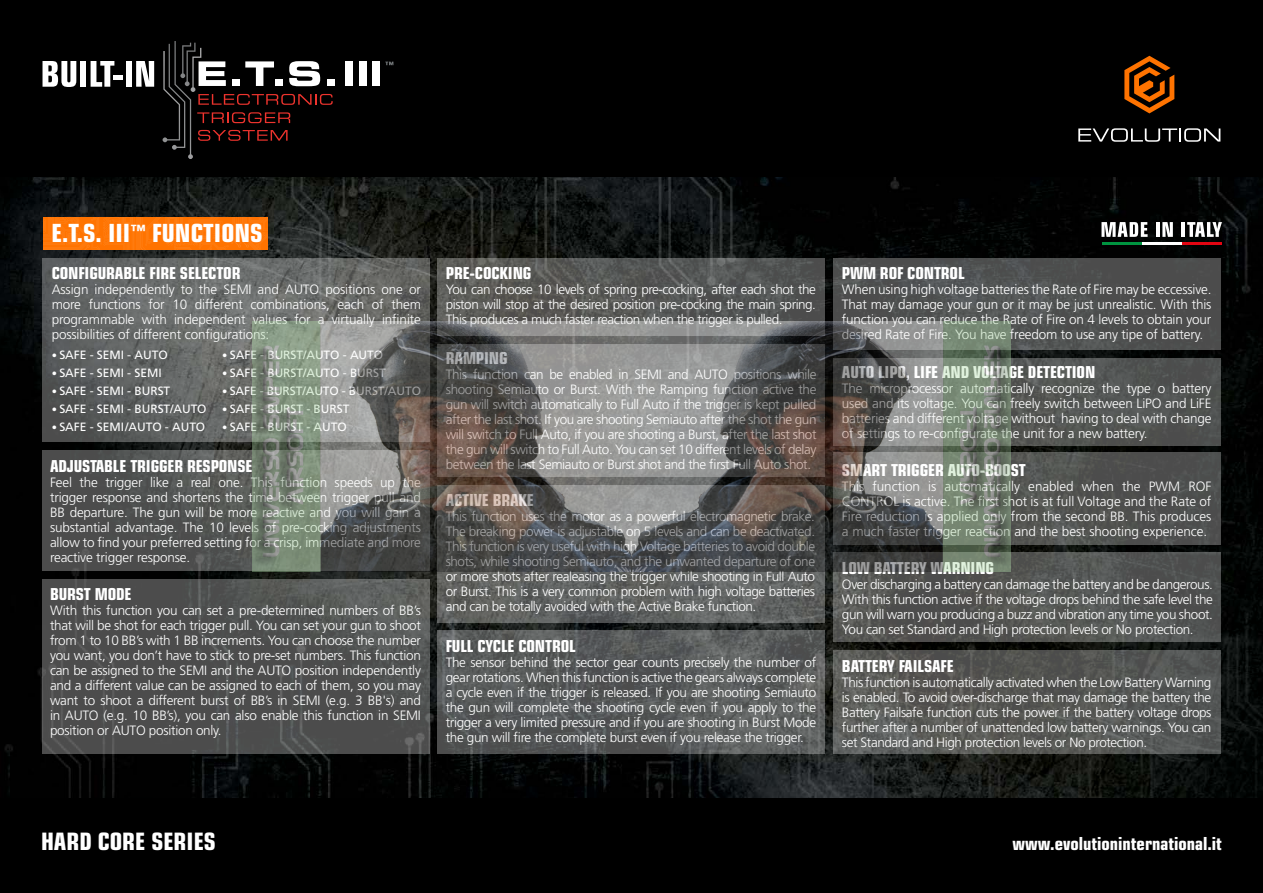
<style>
.page{position:relative;width:1263px;height:893px;background:#fff}
.page>*{position:absolute;margin:0;border:0;box-sizing:border-box;transform-origin:0 0}
.t1{font:700 condensed 25.05px "Eurostile LT Std";color:#fff}
.t2{font:700 condensed 24px "Eurostile LT Std";color:#fff}
.t3{font:700 condensed 18px "Eurostile LT Std";color:#fff}
.t4{font:700 condensed 16.5px "Eurostile LT Std";letter-spacing:-.01em;color:#fff}
.t5{font:300 13.5px/15px "Frutiger LT Std";letter-spacing:-.025em;color:#fff;text-align:justify}
.t6{font:12px "Frutiger LT Std";letter-spacing:-.005em;color:#fff}
.s1{font-weight:300;font-stretch:condensed;font-size:10.5px}
</style>
<div class="page">
<img style="left:0;top:176px;width:1263px;height:622px">
<svg style="left:42px;top:258px;width:387px;height:183px;background:#646665"></svg>
<svg style="left:438px;top:258px;width:387px;height:63px;background:#575856"></svg>
<div style="left:834px;top:258px;width:387px;height:92px;background:linear-gradient(to right,#525454,#4d4e4e)"></div>
<div style="left:834px;top:358px;width:387px;height:88px;background:#535553"></div>
<svg style="left:1010px;top:453px;width:211px;height:92px;background:#515250"></svg>
<svg style="left:834px;top:553px;width:387px;height:89px;background:#535452"></svg>
<svg style="left:834px;top:650px;width:387px;height:104px;background:#575855"></svg>
<svg style="left:438px;top:572px;width:387px;height:50px;background:#606261"></svg>
<svg style="left:438px;top:630px;width:387px;height:124px;background:#585b5b"></svg>
<svg style="left:42px;top:450px;width:211px;height:121px;background:#505251"></svg>
<svg style="left:42px;top:579px;width:387px;height:175px;background:#4f5050"></svg>
<svg style="left:1101px;top:222px;width:46px;height:15px"></svg>
<hr style="left:1156px;top:222px;width:3px;height:15px;background:#fff">
<svg style="left:1162px;top:222px;width:11px;height:15px"></svg>
<hr style="left:1181px;top:222px;width:4px;height:15px;background:#fff">
<svg style="left:1187px;top:222px;width:35px;height:15px"></svg>
<hr style="left:1182px;top:242px;width:40px;height:2px;background:#e30512">
<hr style="left:1142px;top:242px;width:40px;height:2px;background:#fff">
<hr style="left:1102px;top:242px;width:40px;height:2px;background:#009440">
<div style="left:43px;top:217px;width:225px;height:32px;background:#ff7707"></div>
<div style="left:0;top:798px;width:1263px;height:95px;background:#000"></div>
<div style="left:0;top:0;width:1263px;height:176px;background:#000"></div>
<svg style="left:1078px;top:128px;width:142px;height:14px"></svg>
<svg style="left:1124px;top:56px;width:50px;height:57px"></svg>
<svg style="left:43px;top:61px;width:33px;height:26px"></svg>
<div style="left:80px;top:61px;width:6px;height:26px;background:#fff"></div>
<svg style="left:91px;top:61px;width:23px;height:26px"></svg>
<div style="left:113px;top:75px;width:9px;height:5px;background:#fff"></div>
<div style="left:126px;top:61px;width:6px;height:26px;background:#fff"></div>
<svg style="left:136px;top:61px;width:18px;height:26px"></svg>
<svg style="left:163px;top:41px;width:170px;height:118px"></svg>
<div style="left:327px;top:79px;width:7px;height:7px;background:#fff"></div>
<div style="left:345px;top:61px;width:8px;height:25px;background:#fff"></div>
<div style="left:359px;top:61px;width:7px;height:25px;background:#fff"></div>
<div style="left:372px;top:61px;width:8px;height:25px;background:#fff"></div>
<svg style="left:385px;top:62px;width:8px;height:3px"></svg>
<img style="left:253px;top:321px;width:757px;height:251px">
<h1 class="t1" style="left:52px;top:218px;width:213px">E.T.S. III<sup>™</sup> FUNCTIONS</h1>
<p class="t4" style="left:52px;top:263px;width:190px">CONFIGURABLE FIRE SELECTOR</p>
<p class="t5" style="left:52px;top:282px;width:371px">Assign independently to the SEMI and AUTO positions one or more functions for 10 different combinations, each of them programmable with independent values for a virtually infinite possibilities of different configurations:</p>
<p class="t6" style="left:52px;top:347px;width:117px"><span class="s1">•</span> SAFE - SEMI - AUTO</p>
<p class="t6" style="left:52px;top:365px;width:111px"><span class="s1">•</span> SAFE - SEMI - SEMI</p>
<p class="t6" style="left:52px;top:383px;width:120px"><span class="s1">•</span> SAFE - SEMI - BURST</p>
<p class="t6" style="left:52px;top:401px;width:156px"><span class="s1">•</span> SAFE - SEMI - BURST/AUTO</p>
<p class="t6" style="left:52px;top:419px;width:155px"><span class="s1">•</span> SAFE - SEMI/AUTO - AUTO</p>
<p class="t6" style="left:222px;top:347px;width:162px"><span class="s1">•</span> SAFE - BURST/AUTO - AUTO</p>
<p class="t6" style="left:222px;top:365px;width:165px"><span class="s1">•</span> SAFE - BURST/AUTO - BURST</p>
<p class="t6" style="left:222px;top:383px;width:200px"><span class="s1">•</span> SAFE - BURST/AUTO - BURST/AUTO</p>
<p class="t6" style="left:222px;top:401px;width:129px"><span class="s1">•</span> SAFE - BURST - BURST</p>
<p class="t6" style="left:222px;top:419px;width:126px"><span class="s1">•</span> SAFE - BURST - AUTO</p>
<p class="t4" style="left:50px;top:457px;width:204px">ADJUSTABLE TRIGGER RESPONSE</p>
<p class="t5" style="left:50px;top:475px;width:372px">Feel the trigger like a real one. This function speeds up the trigger response and shortens the time between trigger pull and BB departure. The gun will be more reactive and you will gain a substantial advantage. The 10 levels of pre-cocking adjustments allow to find your preferred setting for a crisp, immediate and more reactive trigger response.</p>
<p class="t4" style="left:50px;top:584px;width:83px">BURST MODE</p>
<p class="t5" style="left:50px;top:603px;width:372px">With this function you can set a pre-determined numbers of BB’s that will be shot for each trigger pull. You can set your gun to shoot from 1 to 10 BB’s with 1 BB increments. You can choose the number you want, you don’t have to stick to pre-set numbers. This function can be assigned to the SEMI and the AUTO position independently and a different value can be assigned to each of them, so you may want to shoot a different burst of BB’s in SEMI (e.g. 3 BB's) and in AUTO (e.g. 10 BB’s), you can also enable this function in SEMI position or AUTO position only.</p>
<p class="t4" style="left:446px;top:263px;width:87px">PRE-COCKING</p>
<p class="t5" style="left:446px;top:282px;width:372px">You can choose 10 levels of spring pre-cocking, after each shot the piston will stop at the desired position pre-cocking the main spring.<br>This produces a much faster reaction when the trigger is pulled.</p>
<p class="t4" style="left:446px;top:348px;width:63px">RAMPING</p>
<p class="t5" style="left:446px;top:367px;width:372px">This function can be enabled in SEMI and AUTO positions while shooting Semiauto or Burst. With the Ramping function active the gun will switch automatically to Full Auto if the trigger is kept pulled after the last shot. If you are shooting Semiauto after the shot the gun will switch to Full Auto, if you are shooting a Burst, after the last shot the gun will switch to Full Auto. You can set 10 different levels of delay between the last Semiauto or Burst shot and the first Full Auto shot.</p>
<p class="t4" style="left:446px;top:490px;width:90px">ACTIVE BRAKE</p>
<p class="t5" style="left:446px;top:509px;width:371px">This function uses the motor as a powerful electromagnetic brake.<br>The breaking power is adjustable on 5 levels and can be deactivated.<br>This function is very useful with high Voltage batteries to avoid double shots, while shooting Semiauto, and the unwanted departure of one or more shots after realeasing the trigger while shooting in Full Auto or Burst. This is a very common problem with high voltage batteries and can be totally avoided with the Active Brake function.</p>
<p class="t4" style="left:446px;top:636px;width:132px">FULL CYCLE CONTROL</p>
<p class="t5" style="left:446px;top:655px;width:372px">The sensor behind the sector gear counts precisely the number of gear rotations. When this function is active the gears always complete a cycle even if the trigger is released. If you are shooting Semiauto the gun will complete the shooting cycle even if you apply to the trigger a very limited pressure and if you are shooting in Burst Mode the gun will fire the complete burst even if you release the trigger.</p>
<p class="t4" style="left:842px;top:263px;width:124px">PWM ROF CONTROL</p>
<p class="t5" style="left:842px;top:282px;width:371px">When using high voltage batteries the Rate of Fire may be eccessive.<br>That may damage your gun or it may be just unrealistic. With this function you can reduce the Rate of Fire on 4 levels to obtain your desired Rate of Fire. You have freedom to use any tipe of battery.</p>
<p class="t4" style="left:842px;top:362px;width:255px">AUTO LIPO, LIFE AND VOLTAGE DETECTION</p>
<p class="t5" style="left:842px;top:381px;width:371px">The microprocessor automatically recognize the type o battery used and its voltage. You can freely switch between LiPO and LiFE batteries and different voltage without having to deal with change of settings to re-configurate the unit for a new battery.</p>
<p class="t4" style="left:842px;top:460px;width:185px">SMART TRIGGER AUTO-BOOST</p>
<p class="t5" style="left:842px;top:479px;width:371px">This function is automatically enabled when the PWM ROF CONTROL is active. The first shot is at full Voltage and the Rate of Fire reduction is applied only from the second BB. This produces a much faster trigger reaction and the best shooting experience.</p>
<p class="t4" style="left:842px;top:558px;width:154px">LOW BATTERY WARNING</p>
<p class="t5" style="left:842px;top:577px;width:372px">Over discharging a battery can damage the battery and be dangerous.<br>With this function active if the voltage drops behind the safe level the gun will warn you producing a buzz and vibration any time you shoot.<br>You can set Standard and High protection levels or No protection.</p>
<p class="t4" style="left:842px;top:656px;width:113px">BATTERY FAILSAFE</p>
<p class="t5" style="left:842px;top:675px;width:371px">This function is automatically activated when the Low Battery Warning is enabled. To avoid over-discharge that may damage the battery the Battery Failsafe function cuts the power if the battery voltage drops further after a number of unattended low battery warnings. You can set Standard and High protection levels or No protection.</p>
<h2 class="t2" style="left:41px;top:827px;width:176px">HARD CORE SERIES</h2>
<h3 class="t3" style="left:1012px;top:833px;width:211px">www.evolutioninternational.it</h3>
</div>
